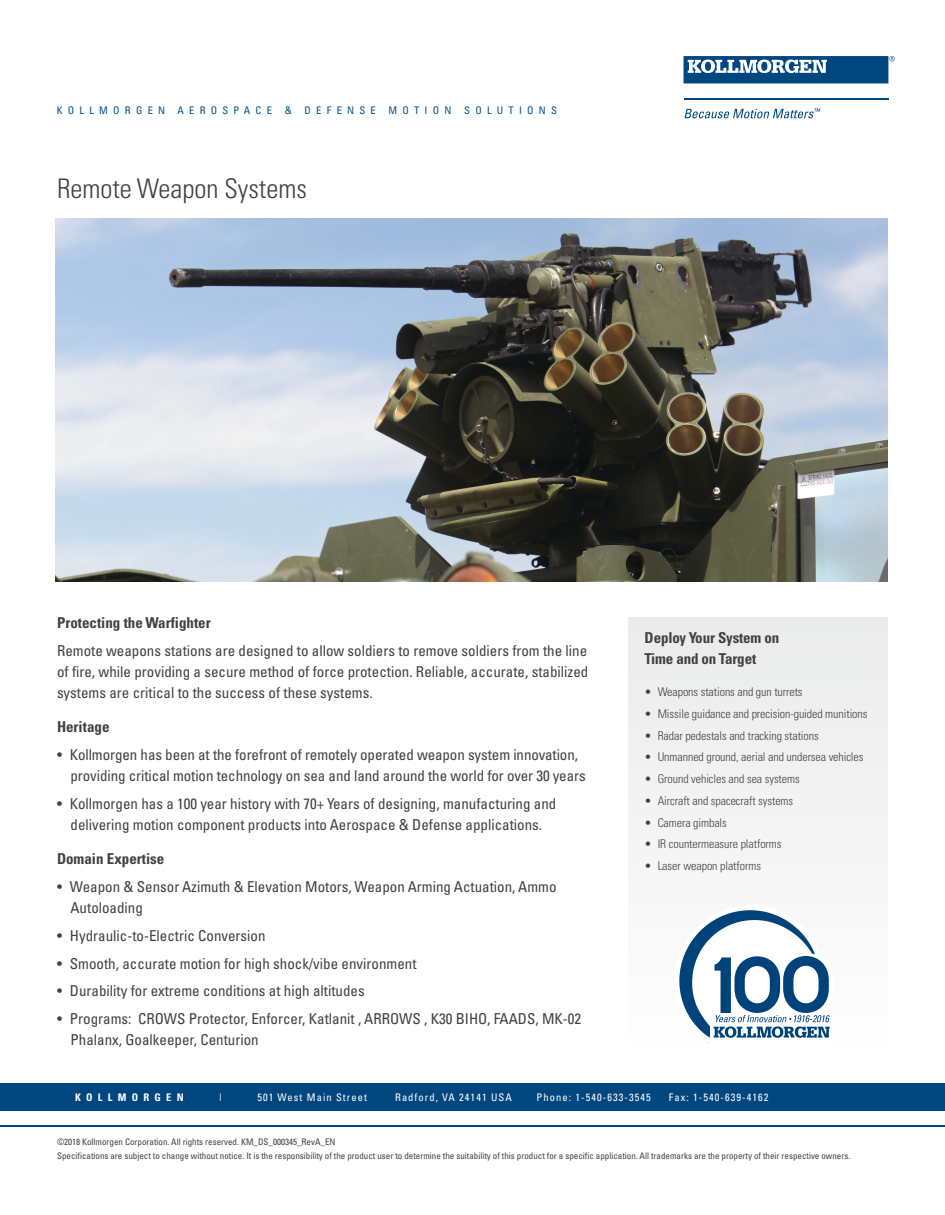
<style>
.page{position:relative;width:945px;height:1215px;background:#fff}
.page>*{position:absolute;margin:0;border:0;box-sizing:border-box;transform-origin:0 0}
.t1{font:300 condensed 27px "Univers";color:#414142}
.t2{font:condensed 15px/21px "Univers";color:#414142}
.t3{font:700 condensed 15px/21px "Univers";color:#414142}
.t4{font:300 condensed 12px "Univers";letter-spacing:-.005em;color:#414142}
.t5{font:condensed 10.5px "Univers";letter-spacing:.1em;color:#fff}
.t6{font:condensed 10.5px "Univers";letter-spacing:.5em;color:#005288}
.t7{font:700 condensed 10.5px "Univers";letter-spacing:.5em;color:#fff}
.t8{font:condensed 9px/13.5px "Univers";color:#414142}
</style>
<div class="page">
<div style="left:628px;top:617px;width:259px;height:446px;background:#f2f3f3"></div>
<svg style="left:685px;top:108px;width:135px;height:10px"></svg>
<hr style="left:684px;top:98px;width:204px;height:1px;background:#00477f">
<svg style="left:684px;top:56px;width:211px;height:27px"></svg>
<hr style="left:0;top:1125px;width:945px;height:2px;background:#00477f">
<div style="left:0;top:1083px;width:945px;height:28px;background:#00477f"></div>
<svg style="left:674px;top:906px;width:160px;height:137px"></svg>
<img style="left:56px;top:219px;width:832px;height:363px">
<p class="t6" style="left:57px;top:103px;width:502px">KOLLMORGEN AEROSPACE &amp; DEFENSE MOTION SOLUTIONS</p>
<h1 class="t1" style="left:57px;top:173px;width:251px">Remote Weapon Systems</h1>
<p class="t3" style="left:57px;top:612px;width:155px">Protecting the Warfighter</p>
<p class="t2" style="left:57px;top:640px;width:533px;text-align:justify">Remote weapons stations are designed to allow soldiers to remove soldiers from the line of fire, while providing a secure method of force protection. Reliable, accurate, stabilized systems are critical to the success of these systems.</p>
<p class="t3" style="left:57px;top:716px;width:54px">Heritage</p>
<p class="t2" style="left:70px;top:744px;width:517px;text-indent:-14px">• Kollmorgen has been at the forefront of remotely operated weapon system innovation, providing critical motion technology on sea and land around the world for over 30 years</p>
<p class="t2" style="left:57px;top:793px;width:501px;text-align:center">• Kollmorgen has a 100 year history with 70+ Years of designing, manufacturing and delivering motion component products into Aerospace &amp; Defense applications.</p>
<p class="t3" style="left:57px;top:848px;width:109px">Domain Expertise</p>
<p class="t2" style="left:70px;top:876px;width:488px;text-indent:-14px">• Weapon &amp; Sensor Azimuth &amp; Elevation Motors, Weapon Arming Actuation, Ammo<br>Autoloading</p>
<p class="t2" style="left:57px;top:925px;width:210px">• Hydraulic-to-Electric Conversion</p>
<p class="t2" style="left:57px;top:952px;width:361px">• Smooth, accurate motion for high shock/vibe environment</p>
<p class="t2" style="left:57px;top:980px;width:309px">• Durability for extreme conditions at high altitudes</p>
<p class="t2" style="left:71px;top:1008px;width:512px;text-indent:-14px">• Programs: CROWS Protector, Enforcer, Katlanit , ARROWS , K30 BIHO, FAADS, MK-02<br>Phalanx, Goalkeeper, Centurion</p>
<p class="t3" style="left:645px;top:627px;width:136px">Deploy Your System on<br>Time and on Target</p>
<p class="t4" style="left:645px;top:685px;width:160px">• Weapons stations and gun turrets</p>
<p class="t4" style="left:645px;top:706px;width:224px">• Missile guidance and precision-guided munitions</p>
<p class="t4" style="left:645px;top:728px;width:176px">• Radar pedestals and tracking stations</p>
<p class="t4" style="left:645px;top:750px;width:220px">• Unmanned ground, aerial and undersea vehicles</p>
<p class="t4" style="left:645px;top:772px;width:157px">• Ground vehicles and sea systems</p>
<p class="t4" style="left:645px;top:793px;width:150px">• Aircraft and spacecraft systems</p>
<p class="t4" style="left:645px;top:815px;width:84px">• Camera gimbals</p>
<p class="t4" style="left:645px;top:837px;width:138px">• IR countermeasure platforms</p>
<p class="t4" style="left:645px;top:859px;width:118px">• Laser weapon platforms</p>
<p class="t7" style="left:75px;top:1090px;width:110px">KOLLMORGEN</p>
<p class="t5" style="left:219px;top:1090px;width:4px">|</p>
<p class="t5" style="left:257px;top:1090px;width:111px">501 West Main Street</p>
<p class="t5" style="left:395px;top:1090px;width:118px">Radford, VA 24141 USA</p>
<p class="t5" style="left:537px;top:1090px;width:116px">Phone: 1-540-633-3545</p>
<p class="t5" style="left:669px;top:1090px;width:101px">Fax: 1-540-639-4162</p>
<p class="t8" style="left:57px;top:1135px;width:795px">©2018 Kollmorgen Corporation. All rights reserved. KM_DS_000345_RevA_EN<br>Specifications are subject to change without notice. It is the responsibility of the product user to determine the suitability of this product for a specific application. All trademarks are the property of their respective owners.</p>
</div>
